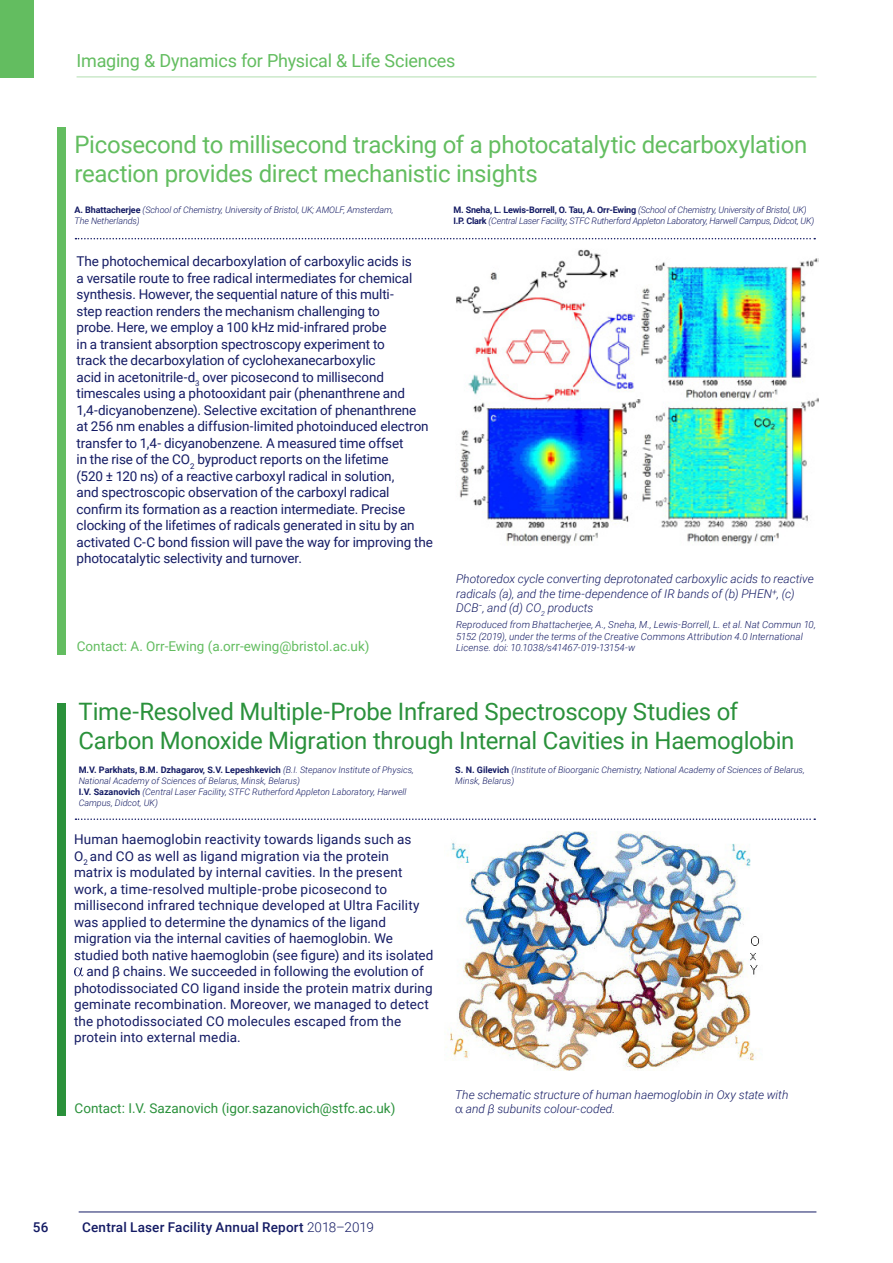
<style>
.page{position:relative;width:893px;height:1263px;background:#fff}
.page>*{position:absolute;margin:0;border:0;box-sizing:border-box;transform-origin:0 0}
.t1{font:24px/28.8px "Roboto";letter-spacing:-.015em;color:#2a913b}
.t2{font:24px/28.8px "Roboto";letter-spacing:-.015em;color:#63bd60}
.t3{font:18px "Roboto";letter-spacing:-.015em;color:#63bd60}
.t4{font:13.5px/16.5px "Roboto";letter-spacing:-.005em;color:#141b64}
.t5{font:13.5px "Roboto";color:#2a913b}
.t6{font:13.5px "Roboto";color:#63bd60}
.t7{font:500 13.5px "Roboto";letter-spacing:.015em;color:#141b64}
.t8{font:italic 300 12px/14.4px "Roboto";color:#141b64}
.t9{font:italic 300 9.75px/11.7px "Roboto";letter-spacing:.01em;color:#141b64}
.t10{font:italic 300 9px/10.8px "Roboto";color:#141b64}
.t11{font:italic 300 9px/10.8px "Roboto";letter-spacing:-.025em;color:#141b64}
.s1{font-weight:700;font-style:normal}
.s2{font-family:"Aktiv Grotesk";font-style:normal}
.s3{font-weight:300}
</style>
<div class="page">
<hr style="left:77px;top:77px;width:739px;height:1px;background:#63bd60">
<div style="left:0;top:0;width:34px;height:77px;background:#63bd60"></div>
<hr style="left:79px;top:1211px;width:737px;height:1px;background:#141b64">
<div style="left:57px;top:128px;width:9px;height:527px;background:#63bd60"></div>
<div style="left:57px;top:703px;width:9px;height:413px;background:#2a913b"></div>
<svg style="left:74px;top:967px;width:10px;height:9px"></svg>
<svg style="left:75px;top:238px;width:740px;height:1px"></svg>
<svg style="left:75px;top:818px;width:740px;height:2px"></svg>
<img style="left:456px;top:249px;width:363px;height:295px">
<img style="left:445px;top:831px;width:314px;height:240px">
<h2 class="t3" style="left:77px;top:48px;width:380px">Imaging &amp; Dynamics for Physical &amp; Life Sciences</h2>
<h1 class="t2" style="left:75px;top:129px;width:734px">Picosecond to millisecond tracking of a photocatalytic decarboxylation reaction provides direct mechanistic insights</h1>
<p class="t10" style="left:75px;top:204px;width:320px"><span class="s1">A. Bhattacherjee</span> (School of Chemistry, University of Bristol, UK; AMOLF, Amsterdam,<br>The Netherlands)</p>
<p class="t11" style="left:453px;top:204px;width:362px"><span class="s1">M. Sneha, L. Lewis-Borrell, O. Tau, A. Orr-Ewing</span> (School of Chemistry, University of Bristol, UK)<br><span class="s1">I.P. Clark</span> (Central Laser Facility, STFC Rutherford Appleton Laboratory, Harwell Campus, Didcot, UK)</p>
<p class="t4" style="left:77px;top:253px;width:358px">The photochemical decarboxylation of carboxylic acids is<br>a versatile route to free radical intermediates for chemical synthesis. However, the sequential nature of this multi-<br>step reaction renders the mechanism challenging to<br>probe. Here, we employ a 100 kHz mid-infrared probe<br>in a transient absorption spectroscopy experiment to<br>track the decarboxylation of cyclohexanecarboxylic<br>acid in acetonitrile-d<sub>3</sub> over picosecond to millisecond timescales using a photooxidant pair (phenanthrene and 1,4-dicyanobenzene). Selective excitation of phenanthrene<br>at 256 nm enables a diffusion-limited photoinduced electron transfer to 1,4- dicyanobenzene. A measured time offset<br>in the rise of the CO<sub>2</sub> byproduct reports on the lifetime<br>(520 ± 120 ns) of a reactive carboxyl radical in solution,<br>and spectroscopic observation of the carboxyl radical confirm its formation as a reaction intermediate. Precise clocking of the lifetimes of radicals generated in situ by an activated C-C bond fission will pave the way for improving the photocatalytic selectivity and turnover.</p>
<p class="t6" style="left:77px;top:637px;width:294px">Contact: A. Orr-Ewing (a.orr-ewing@bristol.ac.uk)</p>
<p class="t8" style="left:456px;top:571px;width:359px">Photoredox cycle converting deprotonated carboxylic acids to reactive radicals (a), and the time-dependence of IR bands of (b) PHEN<sup>+</sup>, (c)<br>DCB<sup>-</sup>, and (d) CO<sub>2</sub> products</p>
<p class="t9" style="left:456px;top:618px;width:361px">Reproduced from Bhattacherjee, A., Sneha, M., Lewis-Borrell, L. et al. Nat Commun 10,<br>5152 (2019), under the terms of the Creative Commons Attribution 4.0 International<br>License. doi: 10.1038/s41467-019-13154-w</p>
<h1 class="t1" style="left:79px;top:696px;width:717px">Time-Resolved Multiple-Probe Infrared Spectroscopy Studies of<br>Carbon Monoxide Migration through Internal Cavities in Haemoglobin</h1>
<p class="t10" style="left:79px;top:764px;width:337px"><span class="s1">M.V. Parkhats, B.M. Dzhagarov, S.V. Lepeshkevich</span> (B.I. Stepanov Institute of Physics, National Academy of Sciences of Belarus, Minsk, Belarus)<br><span class="s1">I.V. Sazanovich</span> (Central Laser Facility, STFC Rutherford Appleton Laboratory, Harwell Campus, Didcot, UK)</p>
<p class="t10" style="left:455px;top:764px;width:351px"><span class="s1">S. N. Gilevich</span> (Institute of Bioorganic Chemistry, National Academy of Sciences of Belarus,<br>Minsk, Belarus)</p>
<p class="t4" style="left:74px;top:831px;width:339px">Human haemoglobin reactivity towards ligands such as</p>
<p class="t4" style="left:74px;top:847px;width:316px">O<sub>2</sub> and CO as well as ligand migration via the protein</p>
<p class="t4" style="left:74px;top:864px;width:330px">matrix is modulated by internal cavities. In the present</p>
<p class="t4" style="left:74px;top:880px;width:314px">work, a time-resolved multiple-probe picosecond to</p>
<p class="t4" style="left:74px;top:897px;width:347px">millisecond infrared technique developed at Ultra Facility</p>
<p class="t4" style="left:74px;top:913px;width:313px">was applied to determine the dynamics of the ligand</p>
<p class="t4" style="left:74px;top:930px;width:320px">migration via the internal cavities of haemoglobin. We</p>
<p class="t4" style="left:74px;top:946px;width:361px">studied both native haemoglobin (see figure) and its isolated</p>
<p class="t4" style="left:87px;top:963px;width:339px">and β chains. We succeeded in following the evolution of</p>
<p class="t4" style="left:74px;top:979px;width:360px">photodissociated CO ligand inside the protein matrix during</p>
<p class="t4" style="left:74px;top:996px;width:356px">geminate recombination. Moreover, we managed to detect</p>
<p class="t4" style="left:74px;top:1012px;width:329px">the photodissociated CO molecules escaped from the</p>
<p class="t4" style="left:74px;top:1029px;width:168px">protein into external media.</p>
<p class="t5" style="left:75px;top:1099px;width:322px">Contact: I.V. Sazanovich (igor.sazanovich@stfc.ac.uk)</p>
<p class="t8" style="left:455px;top:1087px;width:335px">The schematic structure of human haemoglobin in Oxy state with <span class="s2">α</span> and β subunits colour-coded.</p>
<p class="t7" style="left:33px;top:1217px;width:17px">56</p>
<p class="t7" style="left:82px;top:1217px;width:293px">Central Laser Facility Annual Report <span class="s3">2018–2019</span></p>
</div>
